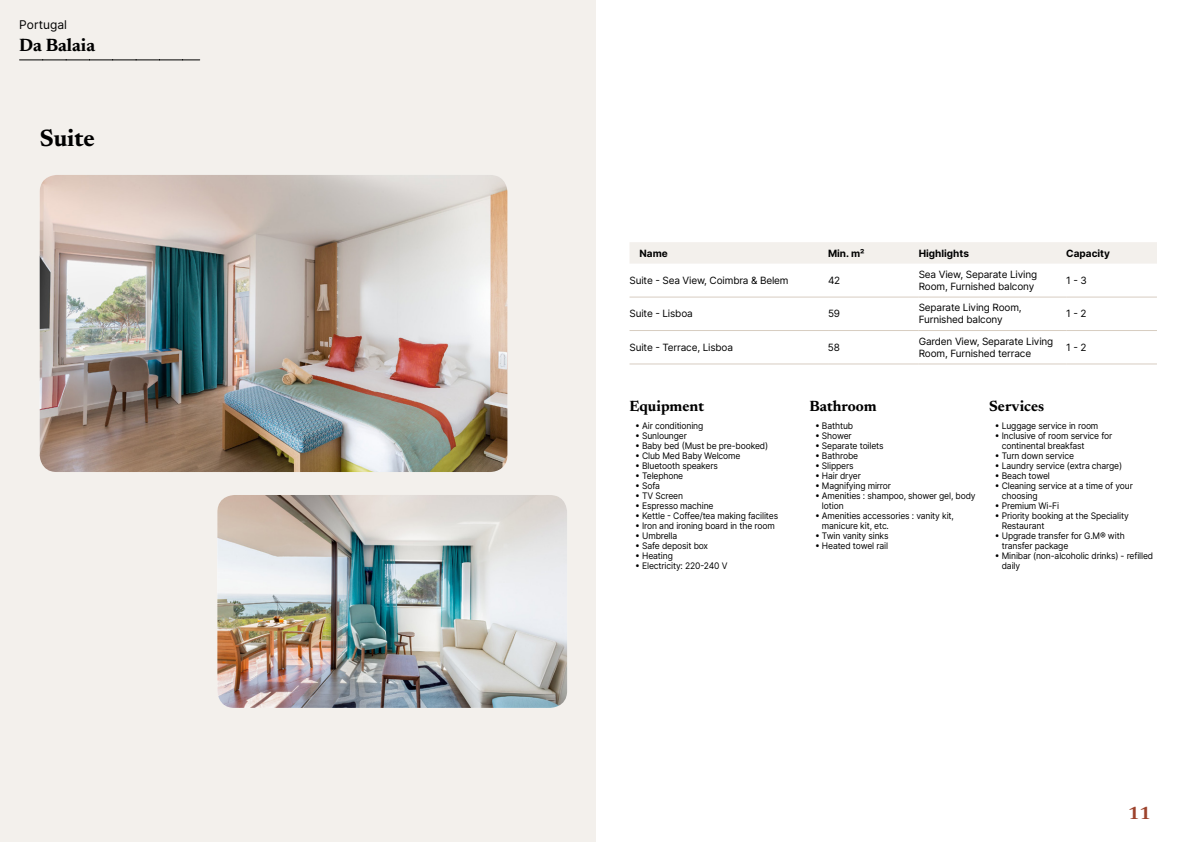
<style>
.page{position:relative;width:1191px;height:842px;background:#fff}
.page>*{position:absolute;margin:0;border:0;box-sizing:border-box;transform-origin:0 0}
.t1{font:700 24px "Newsreader 24 pt";color:#000}
.t2{font:700 18px "Newsreader 24 pt";color:#000}
.t3{font:700 18px "Newsreader 24 pt";color:#9d432c}
.t4{font:700 15px "Newsreader 24 pt";color:#000}
.t5{font:12px "Inter";color:#000}
.t6{font:10px/12px "Inter";letter-spacing:-.015em;color:#000}
.t7{font:700 10px "Inter";color:#000}
.t8{font:9px/10px "Inter";letter-spacing:-.015em;color:#000;scale:.95 1}
</style>
<div class="page">
<div style="left:0;top:0;width:595px;height:842px;background:#f3f0ec"></div>
<img style="left:40px;top:175px;width:467px;height:297px">
<img style="left:217px;top:495px;width:350px;height:213px">
<svg style="left:20px;top:60px;width:180px;height:1px"></svg>
<div style="left:630px;top:242px;width:527px;height:22px;background:#f3f0ec"></div>
<hr style="left:629px;top:297px;width:199px;height:1px;background:#d7cdc1">
<hr style="left:828px;top:297px;width:90px;height:1px;background:#d7cdc1">
<hr style="left:918px;top:297px;width:148px;height:1px;background:#d7cdc1">
<hr style="left:1066px;top:297px;width:91px;height:1px;background:#d7cdc1">
<hr style="left:629px;top:330px;width:199px;height:1px;background:#d7cdc1">
<hr style="left:828px;top:330px;width:90px;height:1px;background:#d7cdc1">
<hr style="left:918px;top:330px;width:148px;height:1px;background:#d7cdc1">
<hr style="left:1066px;top:330px;width:91px;height:1px;background:#d7cdc1">
<hr style="left:629px;top:363px;width:199px;height:1px;background:#d7cdc1">
<hr style="left:828px;top:363px;width:90px;height:1px;background:#d7cdc1">
<hr style="left:918px;top:363px;width:148px;height:1px;background:#d7cdc1">
<hr style="left:1066px;top:363px;width:91px;height:1px;background:#d7cdc1">
<h3 class="t5" style="left:19px;top:15px;width:49px">Portugal</h3>
<h2 class="t2" style="left:19px;top:32px;width:77px">Da Balaia</h2>
<h1 class="t1" style="left:40px;top:121px;width:57px">Suite</h1>
<p class="t7" style="left:639px;top:246px;width:30px">Name</p>
<p class="t7" style="left:828px;top:246px;width:38px">Min. m²</p>
<p class="t7" style="left:918px;top:246px;width:52px">Highlights</p>
<p class="t7" style="left:1066px;top:246px;width:45px">Capacity</p>
<p class="t6" style="left:629px;top:274px;width:161px">Suite - Sea View, Coimbra &amp; Belem</p>
<p class="t6" style="left:828px;top:274px;width:14px">42</p>
<p class="t6" style="left:918px;top:268px;width:120px">Sea View, Separate Living<br>Room, Furnished balcony</p>
<p class="t6" style="left:1066px;top:274px;width:22px">1 - 3</p>
<p class="t6" style="left:629px;top:308px;width:65px">Suite - Lisboa</p>
<p class="t6" style="left:828px;top:308px;width:14px">59</p>
<p class="t6" style="left:918px;top:302px;width:104px">Separate Living Room,<br>Furnished balcony</p>
<p class="t6" style="left:1066px;top:308px;width:22px">1 - 2</p>
<p class="t6" style="left:629px;top:341px;width:105px">Suite - Terrace, Lisboa</p>
<p class="t6" style="left:828px;top:341px;width:14px">58</p>
<p class="t6" style="left:918px;top:335px;width:136px">Garden View, Separate Living<br>Room, Furnished terrace</p>
<p class="t6" style="left:1066px;top:341px;width:22px">1 - 2</p>
<h3 class="t4" style="left:629px;top:395px;width:76px">Equipment</h3>
<p class="t8" style="left:635px;top:421px;width:73px">• Air conditioning</p>
<p class="t8" style="left:635px;top:431px;width:56px">• Sunlounger</p>
<p class="t8" style="left:635px;top:441px;width:141px">• Baby bed (Must be pre-booked)</p>
<p class="t8" style="left:635px;top:451px;width:112px">• Club Med Baby Welcome</p>
<p class="t8" style="left:635px;top:461px;width:89px">• Bluetooth speakers</p>
<p class="t8" style="left:635px;top:471px;width:52px">• Telephone</p>
<p class="t8" style="left:635px;top:481px;width:28px">• Sofa</p>
<p class="t8" style="left:635px;top:491px;width:52px">• TV Screen</p>
<p class="t8" style="left:635px;top:501px;width:84px">• Espresso machine</p>
<p class="t8" style="left:635px;top:511px;width:152px">• Kettle - Coffee/tea making facilites</p>
<p class="t8" style="left:635px;top:521px;width:148px">• Iron and ironing board in the room</p>
<p class="t8" style="left:635px;top:531px;width:46px">• Umbrella</p>
<p class="t8" style="left:635px;top:541px;width:78px">• Safe deposit box</p>
<p class="t8" style="left:635px;top:551px;width:41px">• Heating</p>
<p class="t8" style="left:635px;top:561px;width:99px">• Electricity: 220-240 V</p>
<h3 class="t4" style="left:809px;top:395px;width:69px">Bathroom</h3>
<p class="t8" style="left:815px;top:421px;width:42px">• Bathtub</p>
<p class="t8" style="left:815px;top:431px;width:40px">• Shower</p>
<p class="t8" style="left:815px;top:441px;width:74px">• Separate toilets</p>
<p class="t8" style="left:815px;top:451px;width:47px">• Bathrobe</p>
<p class="t8" style="left:815px;top:461px;width:42px">• Slippers</p>
<p class="t8" style="left:815px;top:471px;width:50px">• Hair dryer</p>
<p class="t8" style="left:815px;top:481px;width:82px">• Magnifying mirror</p>
<p class="t8" style="left:822px;top:491px;width:163px;text-indent:-7px">• Amenities : shampoo, shower gel, body lotion</p>
<p class="t8" style="left:822px;top:511px;width:140px;text-indent:-7px">• Amenities accessories : vanity kit, manicure kit, etc.</p>
<p class="t8" style="left:815px;top:531px;width:79px">• Twin vanity sinks</p>
<p class="t8" style="left:815px;top:541px;width:78px">• Heated towel rail</p>
<h3 class="t4" style="left:989px;top:395px;width:57px">Services</h3>
<p class="t8" style="left:994px;top:421px;width:111px">• Luggage service in room</p>
<p class="t8" style="left:1001px;top:431px;width:118px;text-indent:-7px">• Inclusive of room service for continental breakfast</p>
<p class="t8" style="left:994px;top:451px;width:85px">• Turn down service</p>
<p class="t8" style="left:994px;top:461px;width:136px">• Laundry service (extra charge)</p>
<p class="t8" style="left:994px;top:471px;width:59px">• Beach towel</p>
<p class="t8" style="left:1001px;top:481px;width:140px;text-indent:-7px">• Cleaning service at a time of your choosing</p>
<p class="t8" style="left:994px;top:501px;width:69px">• Premium Wi-Fi</p>
<p class="t8" style="left:1001px;top:511px;width:135px;text-indent:-7px">• Priority booking at the Speciality<br>Restaurant</p>
<p class="t8" style="left:1001px;top:531px;width:131px;text-indent:-7px">• Upgrade transfer for G.M® with transfer package</p>
<p class="t8" style="left:1001px;top:551px;width:161px;text-indent:-7px">• Minibar (non-alcoholic drinks) - refilled daily</p>
<h2 class="t3" style="left:1128px;top:800px;width:24px">11</h2>
</div>
